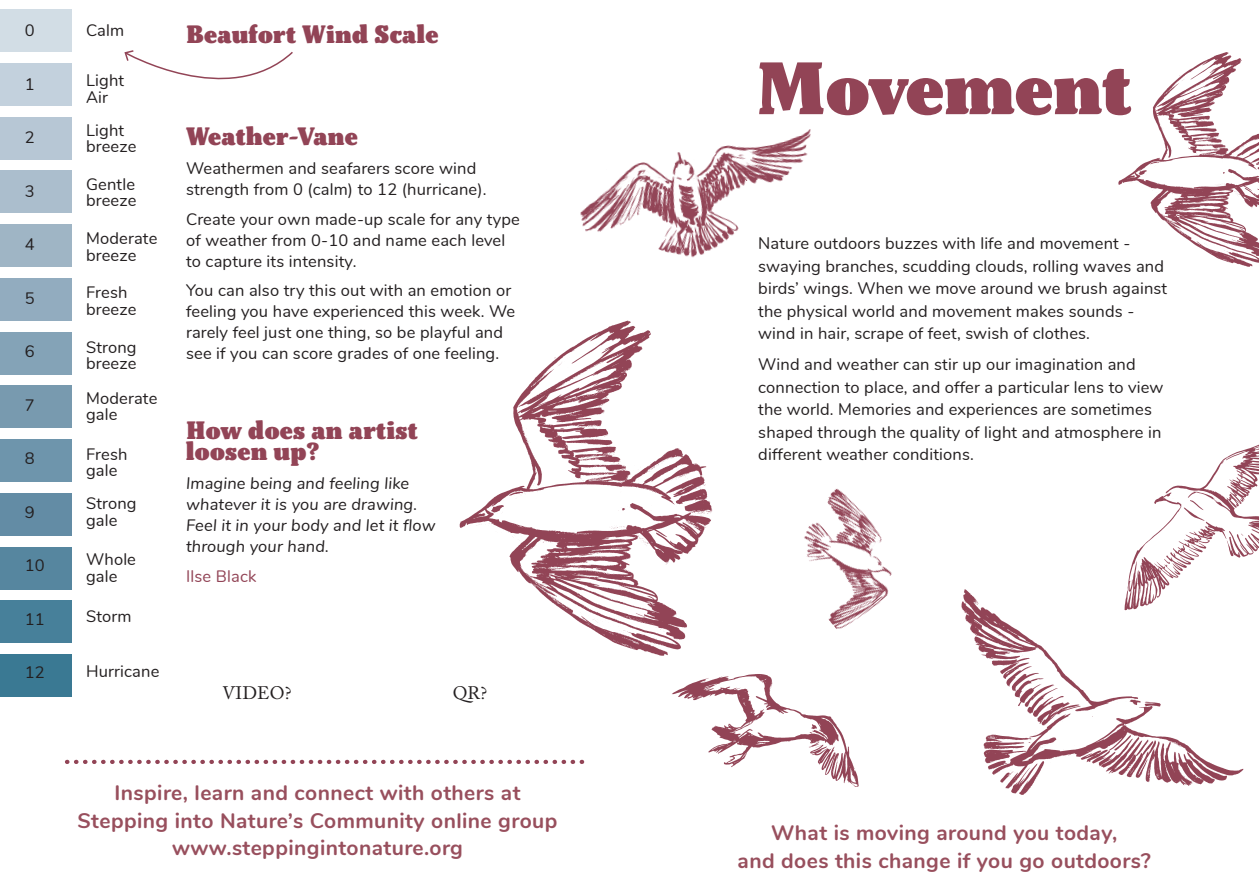
<style>
.page{position:relative;width:1259px;height:893px;background:#fff}
.page>*{position:absolute;margin:0;border:0;box-sizing:border-box;transform-origin:0 0}
.t1{font:900 75px "Kopius Condensed";color:#924456}
.content{font:900 25.5px/21px "Kopius Condensed";letter-spacing:.01em;color:#924456}
.content-2{font:700 21px/28.5px "Nunito";letter-spacing:.02em;color:#984f5d;text-align:center}
.content-3{font:18px "Adobe Caslon Pro";letter-spacing:.01em;color:#231f20}
.content-4{font:16.5px/22.5px "Nunito";letter-spacing:.01em;color:#231f20}
.Paragraph_Style_1{font:16.5px/16.5px "Nunito";letter-spacing:.01em;color:#231f20}
.content-5{font:italic 16.5px/21px "Nunito";letter-spacing:.01em;color:#231f20}
.content-6{font:16.5px "Nunito";letter-spacing:.01em;color:#924456}
</style>
<div class="page">
<div style="left:0;top:654px;width:71px;height:43px;background:#3a7993"></div>
<div style="left:0;top:601px;width:71px;height:42px;background:#47809a"></div>
<div style="left:0;top:547px;width:71px;height:42px;background:#56869f"></div>
<div style="left:0;top:493px;width:71px;height:43px;background:#638ca5"></div>
<div style="left:0;top:439px;width:71px;height:43px;background:#6e95ac"></div>
<div style="left:0;top:386px;width:71px;height:42px;background:#789aaf"></div>
<div style="left:0;top:332px;width:71px;height:42px;background:#84a3b7"></div>
<div style="left:0;top:278px;width:71px;height:43px;background:#92acbf"></div>
<div style="left:0;top:224px;width:71px;height:43px;background:#9fb5c5"></div>
<div style="left:0;top:171px;width:71px;height:42px;background:#abbecd"></div>
<div style="left:0;top:117px;width:71px;height:42px;background:#b7c7d5"></div>
<div style="left:0;top:63px;width:71px;height:43px;background:#c3d1dd"></div>
<div style="left:0;top:9px;width:71px;height:43px;background:#d2dde5"></div>
<svg style="left:67px;top:760px;width:515px;height:4px"></svg>
<img style="left:459px;top:320px;width:254px;height:336px">
<img style="left:804px;top:488px;width:88px;height:141px">
<img style="left:580px;top:129px;width:231px;height:129px">
<img style="left:1118px;top:52px;width:141px;height:215px">
<img style="left:961px;top:589px;width:283px;height:206px">
<img style="left:660px;top:646px;width:199px;height:141px">
<img style="left:1090px;top:444px;width:169px;height:168px">
<svg style="left:124px;top:50px;width:169px;height:30px"></svg>
<p class="content-4" style="left:25px;top:18px;width:11px">0</p>
<p class="content-4" style="left:25px;top:72px;width:11px">1</p>
<p class="content-4" style="left:25px;top:125px;width:11px">2</p>
<p class="content-4" style="left:25px;top:179px;width:11px">3</p>
<p class="content-4" style="left:25px;top:232px;width:11px">4</p>
<p class="content-4" style="left:25px;top:286px;width:11px">5</p>
<p class="content-4" style="left:25px;top:339px;width:11px">6</p>
<p class="content-4" style="left:25px;top:393px;width:11px">7</p>
<p class="content-4" style="left:25px;top:446px;width:11px">8</p>
<p class="content-4" style="left:25px;top:500px;width:11px">9</p>
<p class="content-4" style="left:25px;top:553px;width:21px">10</p>
<p class="content-4" style="left:25px;top:607px;width:21px">11</p>
<p class="content-4" style="left:25px;top:660px;width:21px">12</p>
<p class="Paragraph_Style_1" style="left:86px;top:21px;width:40px">Calm</p>
<p class="Paragraph_Style_1" style="left:86px;top:71px;width:40px">Light<br>Air</p>
<p class="Paragraph_Style_1" style="left:86px;top:121px;width:52px">Light breeze</p>
<p class="Paragraph_Style_1" style="left:86px;top:175px;width:52px">Gentle breeze</p>
<p class="Paragraph_Style_1" style="left:86px;top:229px;width:73px">Moderate breeze</p>
<p class="Paragraph_Style_1" style="left:86px;top:283px;width:52px">Fresh breeze</p>
<p class="Paragraph_Style_1" style="left:86px;top:338px;width:52px">Strong breeze</p>
<p class="Paragraph_Style_1" style="left:86px;top:389px;width:73px">Moderate gale</p>
<p class="Paragraph_Style_1" style="left:86px;top:445px;width:43px">Fresh gale</p>
<p class="Paragraph_Style_1" style="left:86px;top:495px;width:52px">Strong gale</p>
<p class="Paragraph_Style_1" style="left:86px;top:550px;width:51px">Whole gale</p>
<p class="Paragraph_Style_1" style="left:86px;top:608px;width:47px">Storm</p>
<p class="Paragraph_Style_1" style="left:86px;top:662px;width:75px">Hurricane</p>
<p class="content" style="left:186px;top:24px;width:254px">Beaufort Wind Scale</p>
<p class="content" style="left:186px;top:125px;width:173px">Weather-Vane</p>
<p class="content-4" style="left:186px;top:157px;width:302px;line-height:21px">Weathermen and seafarers score wind strength from 0 (calm) to 12 (hurricane).</p>
<p class="content-4" style="left:186px;top:207px;width:335px;line-height:21px">Create your own made-up scale for any type of weather from 0-10 and name each level to capture its intensity.</p>
<p class="content-4" style="left:186px;top:279px;width:331px;line-height:21px">You can also try this out with an emotion or feeling you have experienced this week. We rarely feel just one thing, so be playful and see if you can score grades of one feeling.</p>
<p class="content" style="left:186px;top:419px;width:233px">How does an artist loosen up?</p>
<p class="content-5" style="left:186px;top:472px;width:251px">Imagine being and feeling like whatever it is you are drawing.<br>Feel it in your body and let it flow through your hand.</p>
<p class="content-6" style="left:186px;top:564px;width:72px">Ilse Black</p>
<p class="content-3" style="left:222px;top:682px;width:70px">VIDEO?</p>
<p class="content-3" style="left:453px;top:682px;width:36px">QR?</p>
<p class="content-2" style="left:78px;top:777px;width:481px">Inspire, learn and connect with others at<br>Stepping into Nature’s Community online group</p>
<p class="content-2" style="left:172px;top:832px;width:292px">www.steppingintonature.org</p>
<p class="t1" style="left:757px;top:41px;width:376px">Movement</p>
<p class="content-4" style="left:758px;top:231px;width:410px">Nature outdoors buzzes with life and movement - swaying branches, scudding clouds, rolling waves and birds’ wings. When we move around we brush against the physical world and movement makes sounds - wind in hair, scrape of feet, swish of clothes.</p>
<p class="content-4" style="left:758px;top:352px;width:407px">Wind and weather can stir up our imagination and connection to place, and offer a particular lens to view the world. Memories and experiences are sometimes shaped through the quality of light and atmosphere in different weather conditions.</p>
<p class="content-2" style="left:737px;top:817px;width:415px">What is moving around you today,<br>and does this change if you go outdoors?</p>
</div>
